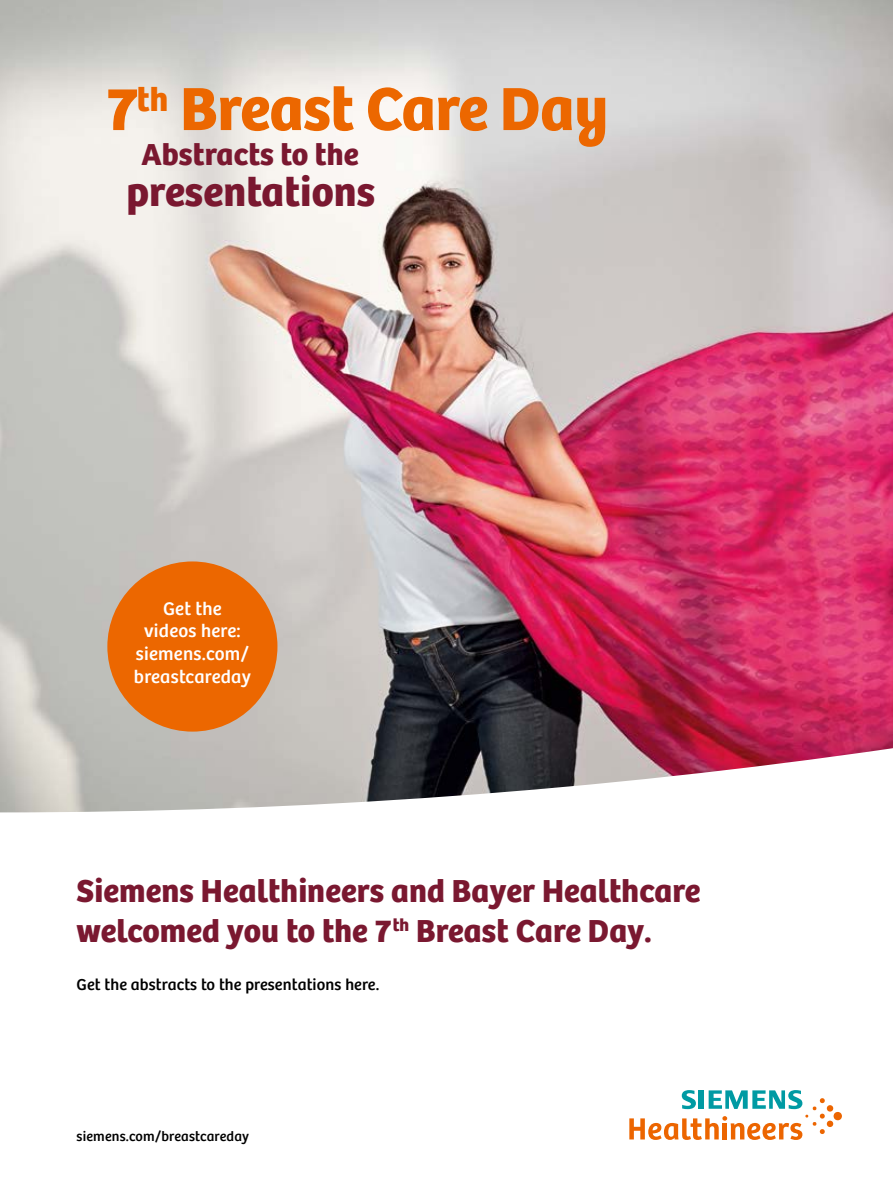
<style>
.page{position:relative;width:893px;height:1191px;background:#fff}
.page>*{position:absolute;margin:0;border:0;box-sizing:border-box;transform-origin:0 0}
.t1{font:63px "Bree SH Headline Regular";letter-spacing:-.005em;color:#ec6700}
.t2{font:42px "Bree SH Headline Regular";letter-spacing:.005em;color:#7a1830}
.t3{font:33px/39.6px "Bree SH Text Bold";letter-spacing:.005em;color:#7a1830}
.t4{font:31.5px "Bree SH Headline Regular";letter-spacing:.005em;color:#7a1830}
.t5{font:19.05px/22.8px "Bree SH Text Regular";letter-spacing:.015em;color:#fff;text-align:center}
.t6{font:16.5px "Bree SH Text Regular";letter-spacing:.01em;color:#000}
.t7{font:14.25px "Bree SH Text Regular";letter-spacing:.015em;color:#000}
</style>
<div class="page">
<img style="left:0;top:0;width:893px;height:812px">
<svg style="left:629px;top:1090px;width:213px;height:50px"></svg>
<div style="left:107px;top:561px;width:170px;height:170px;background:#ec6700;border-radius:50%"></div>
<h1 class="t1" style="left:106px;top:71px;width:503px">7<sup>th</sup> Breast Care Day</h1>
<p class="t2" style="left:126px;top:167px;width:250px">presentations</p>
<p class="t4" style="left:141px;top:135px;width:219px">Abstracts to the</p>
<p class="t5" style="left:134px;top:597px;width:119px">Get the<br>videos here: siemens.com/ breastcareday</p>
<p class="t3" style="left:77px;top:871px;width:625px">Siemens Healthineers and Bayer Healthcare welcomed you to the 7<sup>th</sup> Breast Care Day.</p>
<p class="t6" style="left:77px;top:974px;width:304px">Get the abstracts to the presentations here.</p>
<p class="t7" style="left:77px;top:1127px;width:174px">siemens.com/breastcareday</p>
</div>
